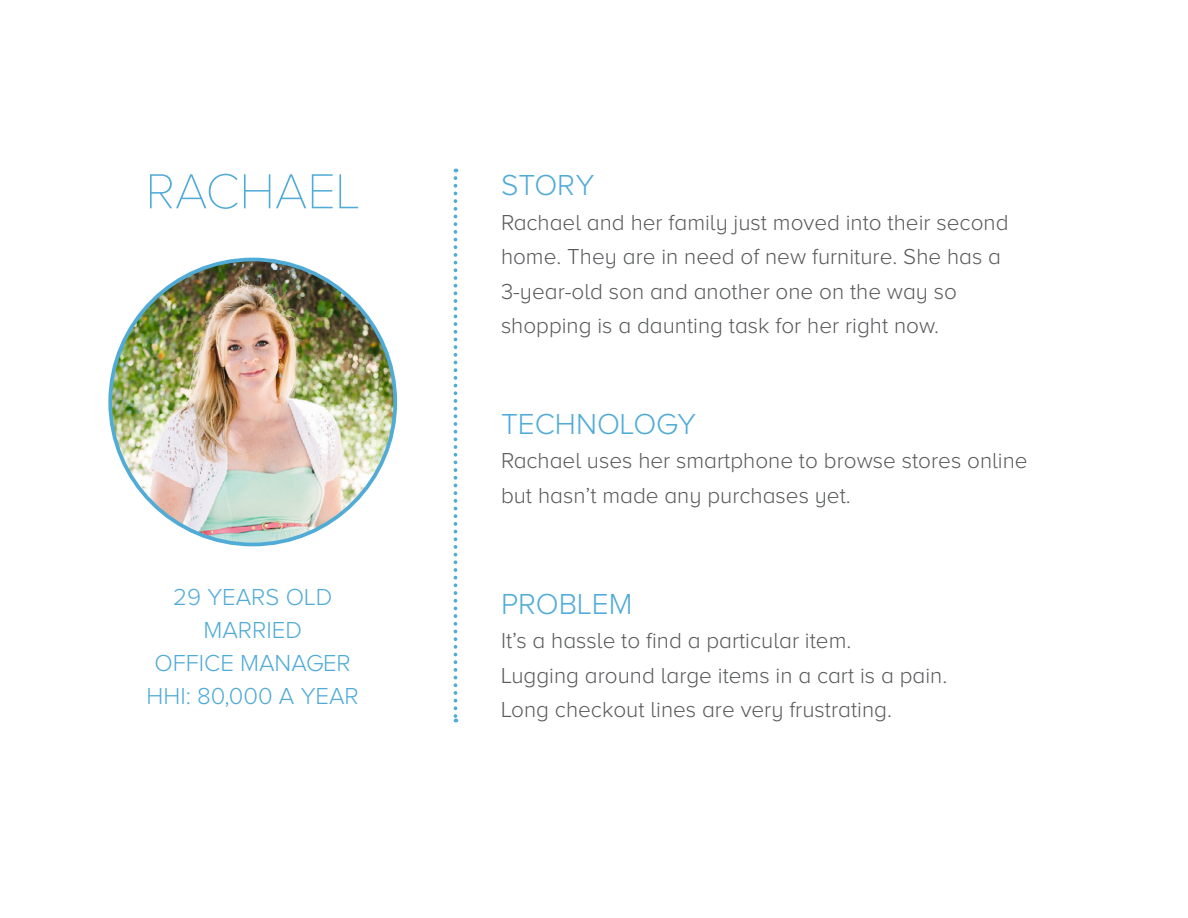
<style>
.page{position:relative;width:1188px;height:918px;background:#fff}
.page>*{position:absolute;margin:0;border:0;box-sizing:border-box;transform-origin:0 0}
.t1{font:100 51px "Proxima Nova A";color:#50abd7}
.t2{font:300 30px "Proxima Nova A";color:#50abd7}
.t3{font:300 24px/33px "Proxima Nova A";color:#50abd7;text-align:center}
.t4{font:300 22.5px/34.5px "Proxima Nova A";color:#58595b}
</style>
<div class="page">
<img style="left:110px;top:260px;width:285px;height:284px;border-radius:142px">
<svg style="left:454px;top:178px;width:3px;height:544px"></svg>
<h1 class="t1" style="left:145px;top:164px;width:216px">RACHAEL</h1>
<h2 class="t2" style="left:501px;top:169px;width:95px">STORY</h2>
<p class="t4" style="left:501px;top:205px;width:509px">Rachael and her family just moved into their second home. They are in need of new furniture. She has a 3-year-old son and another one on the way so shopping is a daunting task for her right now.</p>
<p class="t3" style="left:147px;top:581px;width:214px">29 YEARS OLD<br>MARRIED<br>OFFICE MANAGER<br>HHI: 80,000 A YEAR</p>
<h2 class="t2" style="left:501px;top:407px;width:197px">TECHNOLOGY</h2>
<p class="t4" style="left:501px;top:443px;width:528px">Rachael uses her smartphone to browse stores online but hasn’t made any purchases yet.</p>
<h2 class="t2" style="left:501px;top:587px;width:133px">PROBLEM</h2>
<p class="t4" style="left:501px;top:623px;width:448px">It’s a hassle to find a particular item.<br>Lugging around large items in a cart is a pain.<br>Long checkout lines are very frustrating.</p>
</div>
